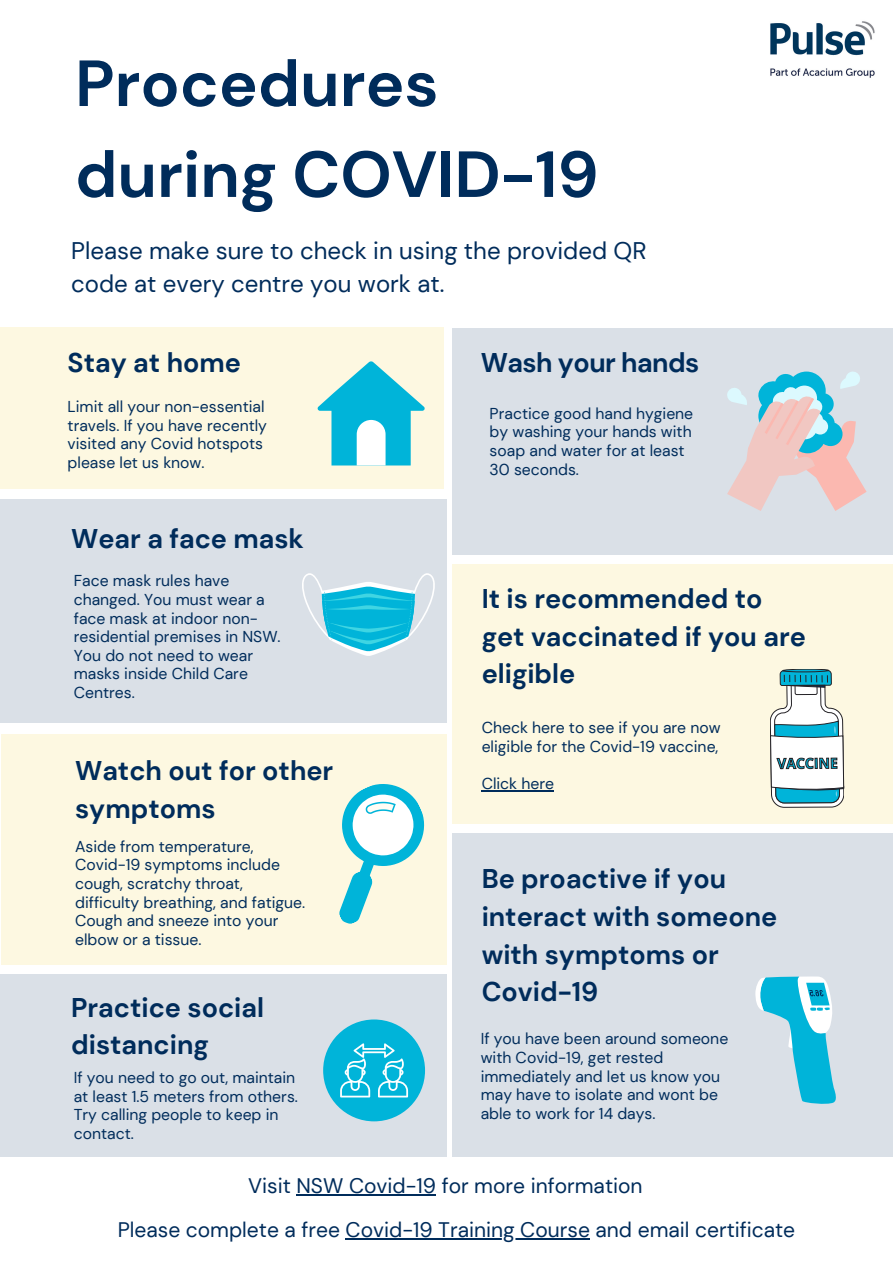
<style>
.page{position:relative;width:893px;height:1263px;background:#fff}
.page>*{position:absolute;margin:0;border:0;box-sizing:border-box;transform-origin:0 0}
.t1{font:700 65.1px/90.9px "DM Sans";color:#002c5b}
.t2{font:700 27px/37.7px "DM Sans";color:#002c5b}
.t3{font:700 27px "DM Sans";letter-spacing:-.02em;color:#002c5b}
.t4{font:24px/33.2px "DM Sans";color:#002c5b}
.t5{font:21px "DM Sans";color:#002c5b}
.t6{font:15.75px/18.6px "DM Sans";color:#002c5b}
</style>
<div class="page">
<div style="left:0;top:328px;width:444px;height:161px;background:#fdf8e1"></div>
<div style="left:452px;top:328px;width:441px;height:226px;background:#dae0e7"></div>
<div style="left:0;top:499px;width:446px;height:224px;background:#dae0e7"></div>
<div style="left:452px;top:564px;width:441px;height:260px;background:#fdf8e1"></div>
<div style="left:452px;top:833px;width:441px;height:323px;background:#dae0e7"></div>
<div style="left:1px;top:734px;width:446px;height:230px;background:#fdf8e1"></div>
<div style="left:0;top:974px;width:446px;height:183px;background:#dae0e7"></div>
<svg style="left:339px;top:784px;width:86px;height:140px"></svg>
<svg style="left:755px;top:976px;width:81px;height:128px"></svg>
<div style="left:323px;top:1019px;width:102px;height:102px;background:#00b4d9;border-radius:50%"></div>
<svg style="left:340px;top:1043px;width:68px;height:54px"></svg>
<svg style="left:727px;top:371px;width:139px;height:140px"></svg>
<div style="left:783px;top:669px;width:45px;height:3px;border:1px solid #242226;border-radius:50%"></div>
<svg style="left:770px;top:670px;width:74px;height:137px;background:#aad0d6"></svg>
<svg style="left:302px;top:573px;width:133px;height:83px"></svg>
<svg style="left:317px;top:361px;width:108px;height:104px"></svg>
<img style="left:770px;top:21px;width:105px;height:57px">
<hr style="left:482px;top:790px;width:72px;height:1px;background:#002c5b">
<hr style="left:296px;top:1194px;width:140px;height:2px;background:#002c5b">
<hr style="left:346px;top:1238px;width:244px;height:2px;background:#002c5b">
<p class="t1" style="left:75px;top:38px;width:525px">Procedures during COVID-19</p>
<p class="t4" style="left:71px;top:234px;width:577px">Please make sure to check in using the provided QR code at every centre you work at.</p>
<p class="t2" style="left:68px;top:344px;width:175px">Stay at home</p>
<p class="t6" style="left:68px;top:397px;width:201px">Limit all your non-essential travels. If you have recently visited any Covid hotspots please let us know.</p>
<p class="t2" style="left:71px;top:520px;width:234px">Wear a face mask</p>
<p class="t6" style="left:74px;top:572px;width:208px">Face mask rules have changed. You must wear a face mask at indoor non&shy;residential premises in NSW.<br>You do not need to wear masks inside Child Care<br>Centres.</p>
<p class="t2" style="left:75px;top:752px;width:260px">Watch out for other symptoms</p>
<p class="t6" style="left:75px;top:837px;width:232px">Aside from temperature,<br>Covid-19 symptoms include cough, scratchy throat, difficulty breathing, and fatigue.<br>Cough and sneeze into your elbow or a tissue.</p>
<p class="t2" style="left:71px;top:989px;width:194px">Practice social distancing</p>
<p class="t6" style="left:74px;top:1068px;width:226px">If you need to go out, maintain at least 1.5 meters from others.<br>Try calling people to keep in contact.</p>
<p class="t3" style="left:481px;top:345px;width:220px">Wash your hands</p>
<p class="t6" style="left:489px;top:404px;width:205px">Practice good hand hygiene by washing your hands with soap and water for at least<br>30 seconds.</p>
<p class="t2" style="left:482px;top:580px;width:326px">It is recommended to get vaccinated if you are eligible</p>
<p class="t6" style="left:482px;top:718px;width:240px">Check here to see if you are now eligible for the Covid-19 vaccine,</p>
<p class="t6" style="left:482px;top:774px;width:74px">Click here</p>
<p class="t2" style="left:482px;top:860px;width:297px">Be proactive if you interact with someone with symptoms or<br>Covid-19</p>
<p class="t6" style="left:481px;top:1030px;width:249px">If you have been around someone with Covid-19, get rested immediately and let us know you may have to isolate and wont be able to work for 14 days.</p>
<p class="t5" style="left:248px;top:1172px;width:396px">Visit NSW Covid-19 for more information</p>
<p class="t5" style="left:118px;top:1216px;width:679px">Please complete a free Covid-19 Training Course and email certificate</p>
</div>
